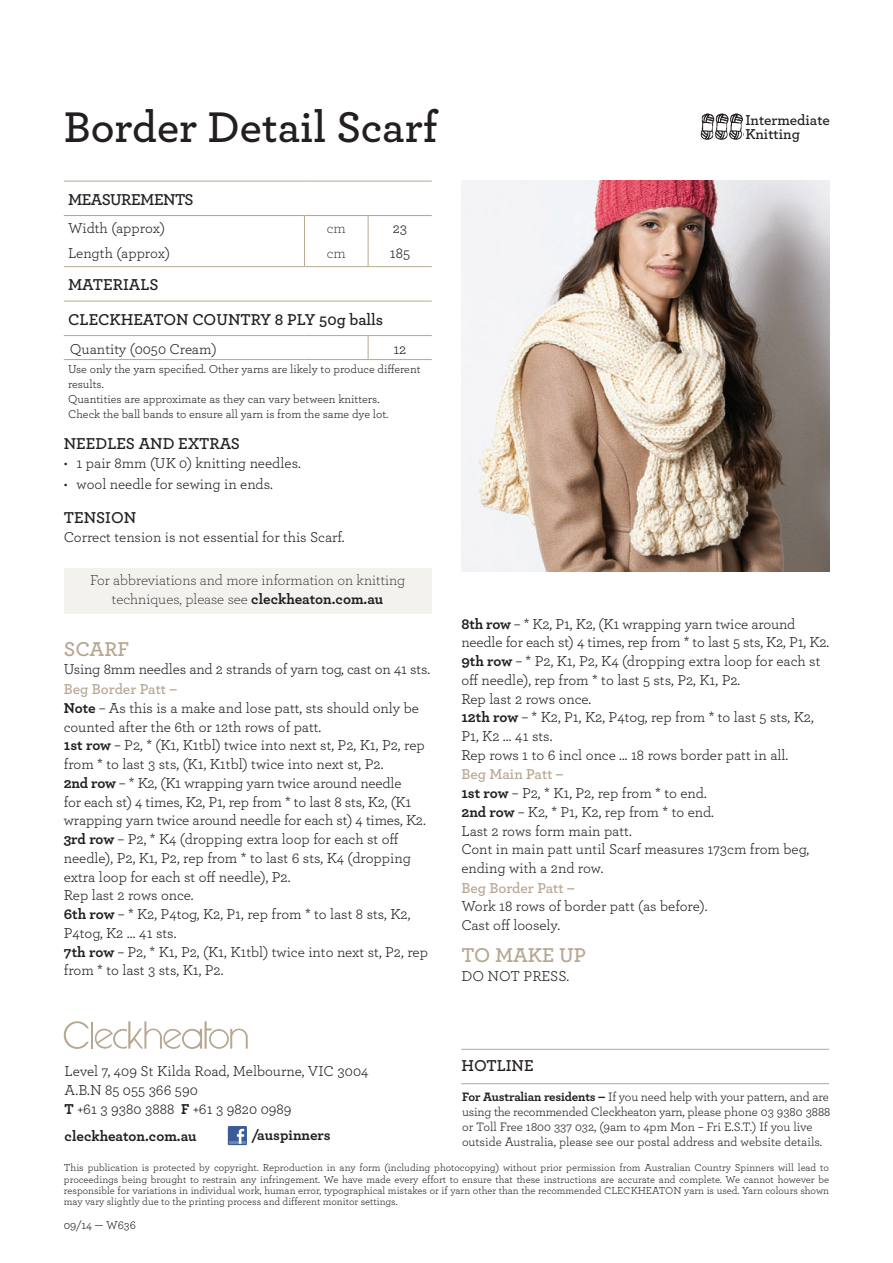
<style>
.page{position:relative;width:893px;height:1263px;background:#fff}
.page>*{position:absolute;margin:0;border:0;box-sizing:border-box;transform-origin:0 0}
.ACS_Body_Text_Instru{font:600 45px "Archer";color:#231f20}
.ACS_H2{font:600 21px "Archer";color:#b7a692}
.ACS_Table_H1{font:600 16.5px "Archer";letter-spacing:-.01em;color:#231f20}
.ACS_Body_Text_Instru-2{font:600 16.5px "Archer";color:#231f20}
.ACS_Table_H1-2{font:600 16.5px "Archer";letter-spacing:-.03em;color:#231f20}
.ACS_H2_Black{font:600 16.5px "Archer";color:#231f20}
.ACS_H_Breakout_Box{font:600 16.5px "Archer";color:#231f20}
.ACS_Body_Text_Instru-3{font:15px/18.8px "Archer";color:#231f20}
.ACS_Body_Text_Instru-4{font:300 15px/18.8px "Archer";color:#231f20;text-align:center}
.ACS_H3{font:600 15px "Archer";color:#b7a692}
.ACS_Body_Text_Instru-5{font:700 15px "Archer";color:#231f20}
.ACS_Table_H1-3{font:600 15px "Archer";color:#231f20}
.ACS_Table_Text_Instr{font:15px "Archer";color:#231f20}
.ACS_Body_Text_Instru-6{font:12.75px/15px "Archer";letter-spacing:-.01em;color:#231f20}
.ACS_IMPORTANT_text{font:12px/15px "Archer";color:#231f20}
.ACS_Body_Text{font:12px "Archer";color:#231f20}
.ACS_Body_Text_Instru-7{font:10.5px/11.2px "Archer";color:#231f20;text-align:justify}
.s1{font-weight:700}
</style>
<div class="page">
<img style="left:700px;top:113px;width:43px;height:27px">
<img style="left:461px;top:181px;width:368px;height:391px">
<svg style="left:64px;top:216px;width:368px;height:143px"></svg>
<hr style="left:64px;top:181px;width:240px;height:1px;background:#b7a692">
<hr style="left:304px;top:181px;width:64px;height:1px;background:#b7a692">
<hr style="left:368px;top:181px;width:64px;height:1px;background:#b7a692">
<hr style="left:64px;top:215px;width:240px;height:1px;background:#aba095">
<hr style="left:304px;top:215px;width:64px;height:1px;background:#aba095">
<svg style="left:304px;top:216px;width:1px;height:50px"></svg>
<hr style="left:64px;top:266px;width:240px;height:1px;background:#b7a692">
<hr style="left:304px;top:266px;width:64px;height:1px;background:#b7a692">
<hr style="left:64px;top:359px;width:240px;height:1px;background:#b7a692">
<hr style="left:304px;top:359px;width:64px;height:1px;background:#b7a692">
<hr style="left:368px;top:359px;width:64px;height:1px;background:#b7a692">
<hr style="left:64px;top:301px;width:240px;height:1px;background:#b7a692">
<hr style="left:304px;top:301px;width:64px;height:1px;background:#b7a692">
<hr style="left:368px;top:301px;width:64px;height:1px;background:#b7a692">
<hr style="left:368px;top:215px;width:64px;height:1px;background:#aba095">
<svg style="left:368px;top:216px;width:1px;height:50px"></svg>
<hr style="left:368px;top:266px;width:64px;height:1px;background:#b7a692">
<hr style="left:64px;top:335px;width:240px;height:1px;background:#b7a692">
<hr style="left:304px;top:335px;width:64px;height:1px;background:#b7a692">
<hr style="left:368px;top:335px;width:64px;height:1px;background:#b7a692">
<svg style="left:368px;top:336px;width:1px;height:23px"></svg>
<div style="left:64px;top:568px;width:368px;height:46px;background:#f4f2ee"></div>
<hr style="left:461px;top:1049px;width:368px;height:1px;background:#b7a692">
<hr style="left:461px;top:1083px;width:368px;height:1px;background:#b7a692">
<div style="left:228px;top:1126px;width:19px;height:19px;background:#3b5b99"></div>
<hr style="left:229px;top:1141px;width:17px;height:3px;background:#6d84b3">
<svg style="left:237px;top:1129px;width:7px;height:15px"></svg>
<svg style="left:64px;top:1021px;width:184px;height:28px"></svg>
<p class="ACS_Body_Text_Instru" style="left:64px;top:94px;width:375px">Border Detail Scarf</p>
<p class="ACS_Table_H1-2" style="left:68px;top:187px;width:127px">MEASUREMENTS</p>
<p class="ACS_Body_Text_Instru-3" style="left:68px;top:218px;width:98px">Width (approx)</p>
<p class="ACS_Body_Text_Instru-4" style="left:327px;top:218px;width:20px">cm</p>
<p class="ACS_Table_Text_Instr" style="left:393px;top:217px;width:16px">23</p>
<p class="ACS_Body_Text_Instru-3" style="left:68px;top:243px;width:104px">Length (approx)</p>
<p class="ACS_Body_Text_Instru-4" style="left:327px;top:243px;width:20px">cm</p>
<p class="ACS_Table_Text_Instr" style="left:390px;top:243px;width:22px">185</p>
<p class="ACS_Table_H1" style="left:68px;top:273px;width:92px">MATERIALS</p>
<p class="ACS_Table_H1" style="left:68px;top:307px;width:317px">CLECKHEATON COUNTRY 8 PLY 50g balls</p>
<p class="ACS_Body_Text_Instru-3" style="left:70px;top:338px;width:148px">Quantity (0050 Cream)</p>
<p class="ACS_Body_Text_Instru-3" style="left:393px;top:338px;width:15px">12</p>
<p class="ACS_IMPORTANT_text" style="left:68px;top:361px;width:354px">Use only the yarn specified. Other yarns are likely to produce different results.<br>Quantities are approximate as they can vary between knitters.</p>
<p class="ACS_IMPORTANT_text" style="left:68px;top:406px;width:322px">Check the ball bands to ensure all yarn is from the same dye lot.</p>
<p class="ACS_Body_Text_Instru-2" style="left:64px;top:431px;width:178px">NEEDLES AND EXTRAS</p>
<p class="ACS_Body_Text_Instru-3" style="left:64px;top:453px;width:239px">• 1 pair 8mm (UK 0) knitting needles.</p>
<p class="ACS_Body_Text_Instru-3" style="left:64px;top:473px;width:211px">• wool needle for sewing in ends.</p>
<p class="ACS_H2_Black" style="left:64px;top:505px;width:74px">TENSION</p>
<p class="ACS_Body_Text_Instru-3" style="left:64px;top:527px;width:282px">Correct tension is not essential for this Scarf.</p>
<p class="ACS_Body_Text_Instru-4" style="left:90px;top:570px;width:317px">For abbreviations and more information on knitting techniques, please see <span class="s1">cleckheaton.com.au</span></p>
<p class="ACS_H2" style="left:64px;top:633px;width:67px">SCARF</p>
<p class="ACS_Body_Text_Instru-3" style="left:64px;top:659px;width:368px">Using 8mm needles and 2 strands of yarn tog, cast on 41 sts.</p>
<p class="ACS_H3" style="left:64px;top:678px;width:115px">Beg Border Patt –</p>
<p class="ACS_Body_Text_Instru-3" style="left:64px;top:698px;width:357px"><span class="s1">Note</span> – As this is a make and lose patt, sts should only be counted after the 6th or 12th rows of patt.</p>
<p class="ACS_Body_Text_Instru-3" style="left:64px;top:735px;width:362px"><span class="s1">1st row</span> – P2, * (K1, K1tbl) twice into next st, P2, K1, P2, rep from * to last 3 sts, (K1, K1tbl) twice into next st, P2.</p>
<p class="ACS_Body_Text_Instru-3" style="left:64px;top:773px;width:363px"><span class="s1">2nd row</span> – * K2, (K1 wrapping yarn twice around needle<br>for each st) 4 times, K2, P1, rep from * to last 8 sts, K2, (K1 wrapping yarn twice around needle for each st) 4 times, K2.</p>
<p class="ACS_Body_Text_Instru-3" style="left:64px;top:829px;width:349px"><span class="s1">3rd row</span> – P2, * K4 (dropping extra loop for each st off needle), P2, K1, P2, rep from * to last 6 sts, K4 (dropping extra loop for each st off needle), P2.</p>
<p class="ACS_Body_Text_Instru-3" style="left:64px;top:885px;width:131px">Rep last 2 rows once.</p>
<p class="ACS_Body_Text_Instru-3" style="left:64px;top:904px;width:348px"><span class="s1">6th row</span> – * K2, P4tog, K2, P1, rep from * to last 8 sts, K2,<br>P4tog, K2 … 41 sts.</p>
<p class="ACS_Body_Text_Instru-3" style="left:64px;top:941px;width:366px"><span class="s1">7th row</span> – P2, * K1, P2, (K1, K1tbl) twice into next st, P2, rep from * to last 3 sts, K1, P2.</p>
<p class="ACS_Table_H1-3" style="left:745px;top:109px;width:86px">Intermediate</p>
<p class="ACS_Table_H1-3" style="left:745px;top:123px;width:56px">Knitting</p>
<p class="ACS_Body_Text_Instru-3" style="left:461px;top:613px;width:369px"><span class="s1">8th row</span> – * K2, P1, K2, (K1 wrapping yarn twice around needle for each st) 4 times, rep from * to last 5 sts, K2, P1, K2.</p>
<p class="ACS_Body_Text_Instru-3" style="left:461px;top:651px;width:361px"><span class="s1">9th row</span> – * P2, K1, P2, K4 (dropping extra loop for each st off needle), rep from * to last 5 sts, P2, K1, P2.</p>
<p class="ACS_Body_Text_Instru-3" style="left:461px;top:688px;width:131px">Rep last 2 rows once.</p>
<p class="ACS_Body_Text_Instru-3" style="left:461px;top:707px;width:354px"><span class="s1">12th row</span> – * K2, P1, K2, P4tog, rep from * to last 5 sts, K2,<br>P1, K2 … 41 sts.</p>
<p class="ACS_Body_Text_Instru-3" style="left:461px;top:745px;width:328px">Rep rows 1 to 6 incl once ... 18 rows border patt in all.</p>
<p class="ACS_H3" style="left:461px;top:763px;width:104px">Beg Main Patt –</p>
<p class="ACS_Body_Text_Instru-3" style="left:461px;top:783px;width:247px"><span class="s1">1st row</span> – P2, * K1, P2, rep from * to end.</p>
<p class="ACS_Body_Text_Instru-3" style="left:461px;top:802px;width:254px"><span class="s1">2nd row</span> – K2, * P1, K2, rep from * to end.</p>
<p class="ACS_Body_Text_Instru-3" style="left:461px;top:820px;width:172px">Last 2 rows form main patt.</p>
<p class="ACS_Body_Text_Instru-3" style="left:461px;top:839px;width:349px">Cont in main patt until Scarf measures 173cm from beg, ending with a 2nd row.</p>
<p class="ACS_H3" style="left:461px;top:876px;width:115px">Beg Border Patt –</p>
<p class="ACS_Body_Text_Instru-3" style="left:461px;top:896px;width:248px">Work 18 rows of border patt (as before).</p>
<p class="ACS_Body_Text_Instru-3" style="left:461px;top:915px;width:100px">Cast off loosely.</p>
<p class="ACS_H2" style="left:461px;top:940px;width:126px">TO MAKE UP</p>
<p class="ACS_Body_Text_Instru-3" style="left:461px;top:966px;width:109px">DO NOT PRESS.</p>
<p class="ACS_Body_Text_Instru-3" style="left:65px;top:1061px;width:305px">Level 7, 409 St Kilda Road, Melbourne, VIC 3004</p>
<p class="ACS_Body_Text_Instru-3" style="left:65px;top:1080px;width:135px">A.B.N 85 055 366 590</p>
<p class="ACS_Body_Text_Instru-3" style="left:65px;top:1098px;width:228px"><span class="s1">T</span> +61 3 9380 3888 <span class="s1">F</span> +61 3 9820 0989</p>
<p class="ACS_Body_Text_Instru-5" style="left:65px;top:1124px;width:134px">cleckheaton.com.au</p>
<p class="ACS_Body_Text_Instru-5" style="left:251px;top:1123px;width:81px">/auspinners</p>
<p class="ACS_H_Breakout_Box" style="left:461px;top:1053px;width:74px">HOTLINE</p>
<p class="ACS_Body_Text_Instru-6" style="left:462px;top:1088px;width:370px"><span class="s1">For Australian residents –</span> If you need help with your pattern, and are using the recommended Cleckheaton yarn, please phone 03 9380 3888 or Toll Free 1800 337 032, (9am to 4pm Mon – Fri E.S.T.) If you live outside Australia, please see our postal address and website details.</p>
<p class="ACS_Body_Text_Instru-7" style="left:64px;top:1162px;width:767px">This publication is protected by copyright. Reproduction in any form (including photocopying) without prior permission from Australian Country Spinners will lead to proceedings being brought to restrain any infringement. We have made every effort to ensure that these instructions are accurate and complete. We cannot however be responsible for variations in individual work, human error, typographical mistakes or if yarn other than the recommended CLECKHEATON yarn is used. Yarn colours shown may vary slightly due to the printing process and different monitor settings.</p>
<p class="ACS_Body_Text" style="left:64px;top:1216px;width:74px">09/14 — W636</p>
</div>
